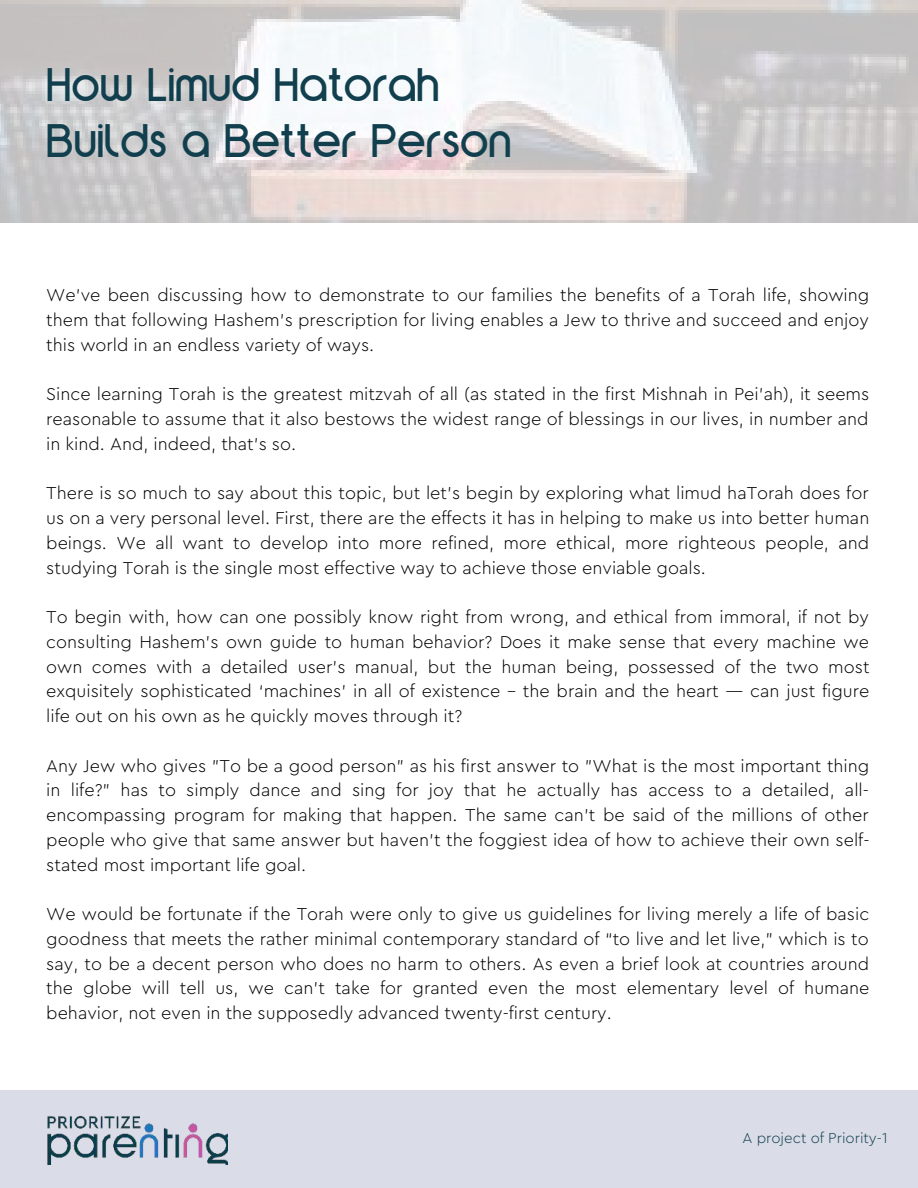
<style>
.page{position:relative;width:918px;height:1188px;background:#fff}
.page>*{position:absolute;margin:0;border:0;box-sizing:border-box;transform-origin:0 0}
.t1{font:40.5px/56.2px "Yaro Rg";color:#113f4d}
.t2{font:300 18px/24.8px "Cera Pro";color:#000;text-align:justify}
.t3{font:300 15px "Cera Pro";color:#113f4d}
</style>
<div class="page">
<div style="left:0;top:1090px;width:918px;height:98px;background:#dadce8"></div>
<img style="left:48px;top:1116px;width:180px;height:48px">
<img style="left:0;top:0;width:918px;height:222px">
<h1 class="t1" style="left:46px;top:57px;width:467px">How Limud Hatorah<br>Builds a Better Person</h1>
<p class="t2" style="left:46px;top:282px;width:825px">We’ve been discussing how to demonstrate to our families the benefits of a Torah life, showing them that following Hashem’s prescription for living enables a Jew to thrive and succeed and enjoy this world in an endless variety of ways.</p>
<p class="t2" style="left:46px;top:381px;width:825px">Since learning Torah is the greatest mitzvah of all (as stated in the first Mishnah in Pei’ah), it seems reasonable to assume that it also bestows the widest range of blessings in our lives, in number and in kind. And, indeed, that’s so.</p>
<p class="t2" style="left:46px;top:480px;width:825px">There is so much to say about this topic, but let’s begin by exploring what limud haTorah does for us on a very personal level. First, there are the effects it has in helping to make us into better human beings. We all want to develop into more refined, more ethical, more righteous people, and studying Torah is the single most effective way to achieve those enviable goals.</p>
<p class="t2" style="left:46px;top:604px;width:825px">To begin with, how can one possibly know right from wrong, and ethical from immoral, if not by consulting Hashem’s own guide to human behavior? Does it make sense that every machine we own comes with a detailed user’s manual, but the human being, possessed of the two most exquisitely sophisticated ‘machines’ in all of existence – the brain and the heart — can just figure life out on his own as he quickly moves through it?</p>
<p class="t2" style="left:46px;top:752px;width:825px">Any Jew who gives "To be a good person" as his first answer to "What is the most important thing in life?" has to simply dance and sing for joy that he actually has access to a detailed, all&shy;encompassing program for making that happen. The same can’t be said of the millions of other people who give that same answer but haven’t the foggiest idea of how to achieve their own self&shy;stated most important life goal.</p>
<p class="t2" style="left:46px;top:901px;width:825px">We would be fortunate if the Torah were only to give us guidelines for living merely a life of basic goodness that meets the rather minimal contemporary standard of “to live and let live,” which is to say, to be a decent person who does no harm to others. As even a brief look at countries around the globe will tell us, we can’t take for granted even the most elementary level of humane behavior, not even in the supposedly advanced twenty-first century.</p>
<p class="t3" style="left:743px;top:1128px;width:146px">A project of Priority-1</p>
</div>
